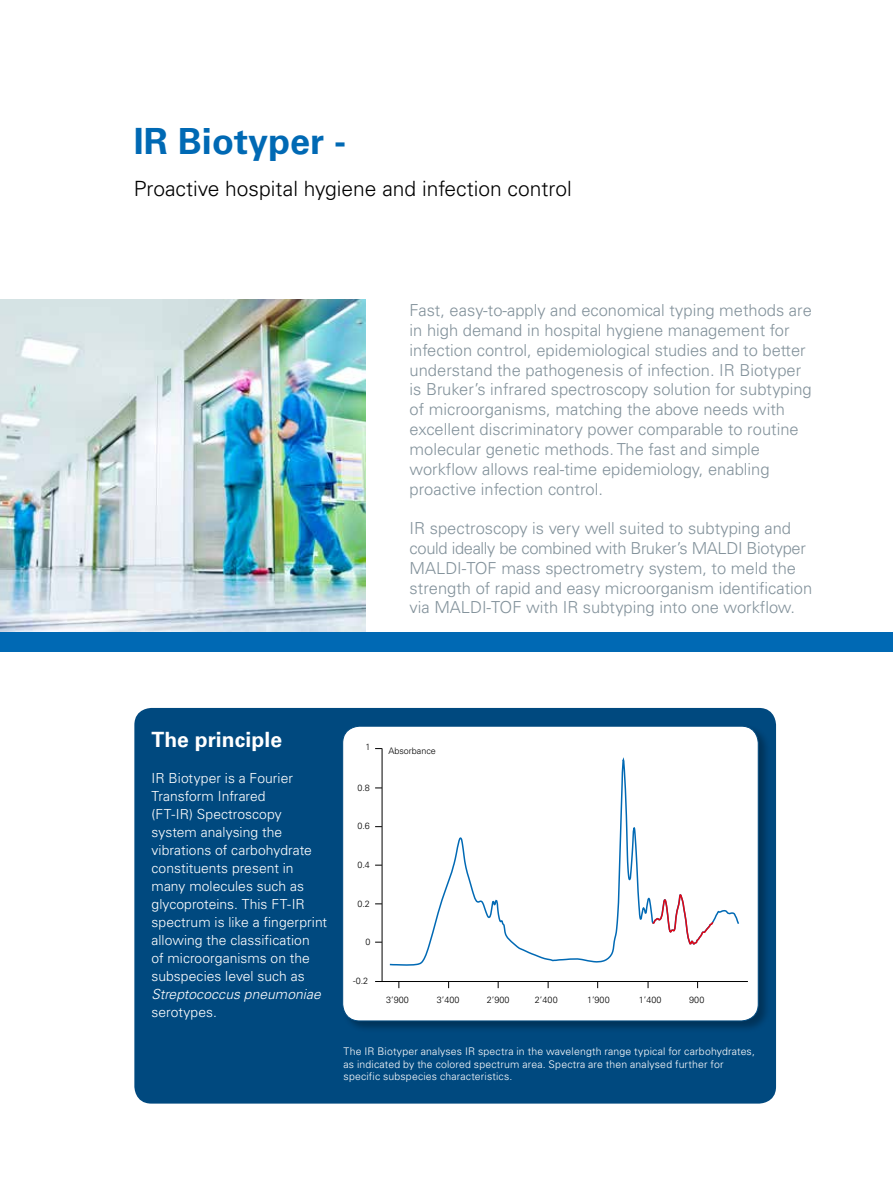
<style>
.page{position:relative;width:893px;height:1187px;background:#fff}
.page>*{position:absolute;margin:0;border:0;box-sizing:border-box;transform-origin:0 0}
.t1{font:700 36px "Univers LT Std";color:#0069b4}
.t2{font:300 21px "Univers LT Std";color:#000}
.t3{font:700 21px "Univers LT Std";letter-spacing:.005em;color:#fff}
.t4{font:300 16.5px/19.8px "Univers LT Std";color:#83929b}
.t5{font:300 13.8px/18px "Univers LT Std";color:#fff}
.t6{font:italic 300 13.8px "Univers LT Std";letter-spacing:.005em;color:#fff}
.t7{font:300 10.5px/12.6px "Univers LT Std";letter-spacing:.015em;color:#fff}
.t8{font:300 9px "Univers LT Std";color:#000}
</style>
<div class="page">
<img style="left:0;top:300px;width:366px;height:331px">
<div style="left:134px;top:708px;width:642px;height:395px;background:#00497f;border-radius:17px"></div>
<div style="left:341px;top:724px;width:430px;height:309px;background:#000;opacity:.3"></div>
<div style="left:343px;top:726px;width:415px;height:294px;background:#fff;border-radius:17px"></div>
<div style="left:342px;top:725px;width:417px;height:296px;border:1px solid #00497f;border-radius:17px"></div>
<div style="left:0;top:631px;width:893px;height:20px;background:#0069b4"></div>
<hr style="left:382px;top:748px;width:1px;height:233px;background:#000">
<hr style="left:375px;top:981px;width:373px;height:1px;background:#000">
<svg style="left:389px;top:757px;width:350px;height:209px"></svg>
<svg style="left:651px;top:892px;width:64px;height:53px"></svg>
<h1 class="t1" style="left:134px;top:120px;width:214px">IR Biotyper -</h1>
<p class="t2" style="left:134px;top:176px;width:439px">Proactive hospital hygiene and infection control</p>
<p class="t4" style="left:410px;top:300px;width:404px">Fast, easy-to-apply and economical typing methods are in high demand in hospital hygiene management for infection control, epidemiological studies and to better understand the pathogenesis of infection. IR Biotyper is Bruker’s infrared spectroscopy solution for subtyping of microorganisms, matching the above needs with excellent discriminatory power comparable to routine molecular genetic methods. The fast and simple workflow allows real-time epidemiology, enabling proactive infection control.</p>
<p class="t4" style="left:410px;top:518px;width:404px">IR spectroscopy is very well suited to subtyping and could ideally be combined with Bruker’s MALDI Biotyper MALDI-TOF mass spectrometry system, to meld the strength of rapid and easy microorganism identification via MALDI-TOF with IR subtyping into one workflow.</p>
<p class="t3" style="left:152px;top:727px;width:132px">The principle</p>
<p class="t5" style="left:152px;top:769px;width:177px">IR Biotyper is a Fourier<br>Transform Infrared<br>(FT-IR) Spectroscopy system analysing the vibrations of carbohydrate constituents present in many molecules such as glycoproteins. This FT-IR spectrum is like a fingerprint allowing the classification<br>of microorganisms on the subspecies level such as</p>
<p class="t6" style="left:152px;top:985px;width:171px">Streptococcus pneumoniae</p>
<p class="t5" style="left:152px;top:1003px;width:67px">serotypes.</p>
<p class="t8" style="left:366px;top:741px;width:7px">1</p>
<p class="t8" style="left:357px;top:782px;width:14px">0.8</p>
<p class="t8" style="left:357px;top:820px;width:14px">0.6</p>
<p class="t8" style="left:357px;top:859px;width:14px">0.4</p>
<p class="t8" style="left:357px;top:898px;width:14px">0.2</p>
<p class="t8" style="left:366px;top:936px;width:7px">0</p>
<p class="t8" style="left:353px;top:975px;width:17px">-0.2</p>
<p class="t8" style="left:388px;top:745px;width:49px">Absorbance</p>
<p class="t8" style="left:386px;top:993px;width:24px">3’900</p>
<p class="t8" style="left:437px;top:993px;width:24px">3’400</p>
<p class="t8" style="left:487px;top:993px;width:24px">2’900</p>
<p class="t8" style="left:535px;top:993px;width:24px">2’400</p>
<p class="t8" style="left:587px;top:993px;width:24px">1’900</p>
<p class="t8" style="left:639px;top:993px;width:24px">1’400</p>
<p class="t8" style="left:689px;top:993px;width:17px">900</p>
<p class="t7" style="left:344px;top:1044px;width:413px">The IR Biotyper analyses IR spectra in the wavelength range typical for carbohydrates, as indicated by the colored spectrum area. Spectra are then analysed further for specific subspecies characteristics.</p>
</div>
